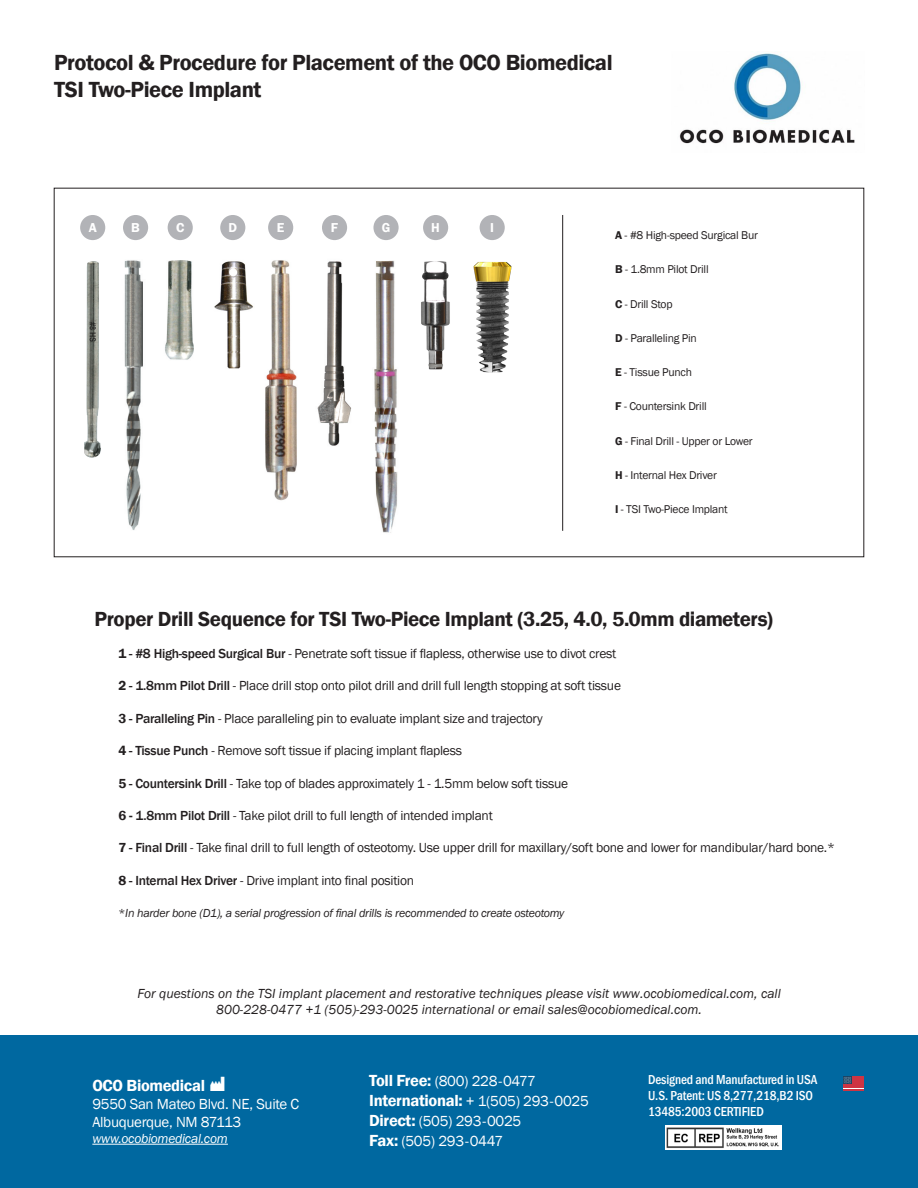
<style>
.page{position:relative;width:918px;height:1188px;background:#fff}
.page>*{position:absolute;margin:0;border:0;box-sizing:border-box;transform-origin:0 0}
.t1{font:600 22.5px/27px "Franklin Gothic";letter-spacing:-.02em;color:#231f20}
.t2{font:600 21px "Franklin Gothic";letter-spacing:-.02em;color:#231f20}
.t3{font:18.9px "MDD EN980";color:#fff}
.t4{font:600 16.5px "Franklin Gothic";letter-spacing:-.02em;color:#fff}
.t5{font:15px/19.8px "Franklin Gothic";letter-spacing:-.02em;color:#fff}
.t6{font:13.5px "Franklin Gothic";letter-spacing:-.02em;color:#231f20}
.t7{font:italic 13.5px/16.2px "Franklin Gothic";color:#231f20;text-align:center}
.t8{font:italic 13.5px "Franklin Gothic";letter-spacing:-.02em;color:#fff}
.universe_condense{font:500 condensed 13.35px/16px "Franklin Gothic";letter-spacing:-.01em;color:#fff}
.t9{font:600 13.35px "Franklin Gothic";color:#fff}
.t10{font:italic 12px "Franklin Gothic";letter-spacing:-.02em;color:#231f20}
.t11{font:11.55px "Franklin Gothic";letter-spacing:-.02em;color:#231f20}
.s1{font-weight:600}
.s2{font-weight:500}
.s3{font-style:normal}
.s4{font-weight:600;font-size:16.5px}
</style>
<div class="page">
<div style="left:0;top:1036px;width:918px;height:152px;background:#0068a0"></div>
<hr style="left:92px;top:1144px;width:136px;height:1px;background:#fff">
<svg style="left:843px;top:1076px;width:21px;height:14px"></svg>
<img style="left:666px;top:1126px;width:115px;height:23px">
<img style="left:84px;top:261px;width:17px;height:197px">
<img style="left:124px;top:260px;width:19px;height:270px">
<img style="left:165px;top:260px;width:29px;height:100px">
<img style="left:214px;top:261px;width:39px;height:108px">
<img style="left:265px;top:260px;width:32px;height:241px">
<img style="left:317px;top:261px;width:35px;height:185px">
<img style="left:374px;top:260px;width:24px;height:273px">
<div style="left:80px;top:215px;width:25px;height:25px;background:#b2b3b7;border-radius:50%"></div>
<div style="left:123px;top:215px;width:25px;height:25px;background:#b2b3b7;border-radius:50%"></div>
<div style="left:168px;top:215px;width:25px;height:25px;background:#b2b3b7;border-radius:50%"></div>
<div style="left:220px;top:215px;width:25px;height:25px;background:#b2b3b7;border-radius:50%"></div>
<div style="left:268px;top:215px;width:25px;height:25px;background:#b2b3b7;border-radius:50%"></div>
<div style="left:322px;top:215px;width:25px;height:25px;background:#b2b3b7;border-radius:50%"></div>
<div style="left:373px;top:215px;width:26px;height:25px;background:#b2b3b7;border-radius:50%"></div>
<div style="left:423px;top:215px;width:25px;height:25px;background:#b2b3b7;border-radius:50%"></div>
<hr style="left:562px;top:215px;width:1px;height:316px;background:#231f20">
<img style="left:473px;top:215px;width:39px;height:158px">
<img style="left:421px;top:261px;width:29px;height:109px">
<img style="left:679px;top:53px;width:176px;height:91px">
<p class="t1" style="left:54px;top:49px;width:560px">Protocol &amp; Procedure for Placement of the OCO Biomedical<br>TSI Two-Piece Implant</p>
<p class="t9" style="left:89px;top:219px;width:10px">A</p>
<p class="t9" style="left:131px;top:219px;width:10px">B</p>
<p class="t9" style="left:176px;top:219px;width:10px">C</p>
<p class="t9" style="left:228px;top:219px;width:10px">D</p>
<p class="t9" style="left:277px;top:219px;width:9px">E</p>
<p class="t9" style="left:331px;top:219px;width:9px">F</p>
<p class="t9" style="left:382px;top:219px;width:10px">G</p>
<p class="t9" style="left:431px;top:219px;width:10px">H</p>
<p class="t9" style="left:490px;top:219px;width:5px">I</p>
<p class="t11" style="left:615px;top:228px;width:144px"><span class="s1">A</span> - #8 High-speed Surgical Bur</p>
<p class="t11" style="left:615px;top:262px;width:95px"><span class="s1">B</span> - 1.8mm Pilot Drill</p>
<p class="t11" style="left:615px;top:297px;width:59px"><span class="s1">C</span> - Drill Stop</p>
<p class="t11" style="left:615px;top:331px;width:83px"><span class="s1">D</span> - Paralleling Pin</p>
<p class="t11" style="left:615px;top:365px;width:78px"><span class="s1">E</span> - Tissue Punch</p>
<p class="t11" style="left:615px;top:399px;width:93px"><span class="s1">F</span> - Countersink Drill</p>
<p class="t11" style="left:615px;top:434px;width:139px"><span class="s1">G</span> - Final Drill - Upper or Lower</p>
<p class="t11" style="left:615px;top:468px;width:103px"><span class="s1">H</span> - Internal Hex Driver</p>
<p class="t11" style="left:615px;top:502px;width:114px"><span class="s1">I</span> - TSI Two-Piece Implant</p>
<p class="t2" style="left:94px;top:606px;width:680px">Proper Drill Sequence for TSI Two-Piece Implant (3.25, 4.0, 5.0mm diameters)</p>
<p class="t6" style="left:119px;top:645px;width:499px"><span class="s1">1</span> <span class="s2">- #8 High-speed Surgical Bur</span> - Penetrate soft tissue if flapless, otherwise use to divot crest</p>
<p class="t6" style="left:119px;top:678px;width:504px"><span class="s1">2</span> <span class="s2">- 1.8mm Pilot Drill</span> - Place drill stop onto pilot drill and drill full length stopping at soft tissue</p>
<p class="t6" style="left:119px;top:710px;width:426px"><span class="s1">3</span> <span class="s2">- Paralleling Pin</span> - Place paralleling pin to evaluate implant size and trajectory</p>
<p class="t6" style="left:119px;top:742px;width:345px"><span class="s1">4</span> <span class="s2">- Tissue Punch</span> - Remove soft tissue if placing implant flapless</p>
<p class="t6" style="left:119px;top:775px;width:451px"><span class="s1">5</span> <span class="s2">- Countersink Drill</span> - Take top of blades approximately 1 - 1.5mm below soft tissue</p>
<p class="t6" style="left:119px;top:807px;width:376px"><span class="s1">6 -</span> <span class="s2">1.8mm Pilot Drill</span> - Take pilot drill to full length of intended implant</p>
<p class="t6" style="left:119px;top:840px;width:718px"><span class="s1">7</span> <span class="s2">- Final Drill</span> - Take final drill to full length of osteotomy. Use upper drill for maxillary/soft bone and lower for mandibular/hard bone.*</p>
<p class="t6" style="left:119px;top:872px;width:297px"><span class="s1">8</span> <span class="s2">- Internal Hex Driver</span> - Drive implant into final position</p>
<p class="t10" style="left:118px;top:906px;width:447px"><span class="s3">*</span>In harder bone (D1), a serial progression of final drills is recommended to create osteotomy</p>
<p class="t7" style="left:137px;top:986px;width:645px">For questions on the TSI implant placement and restorative techniques please visit www.ocobiomedical.com, call<br>800-228-0477 +1 (505)-293-0025 international or email sales@ocobiomedical.com.</p>
<h3 class="t3" style="left:210px;top:1077px;width:16px">M</h3>
<p class="t4" style="left:92px;top:1075px;width:114px">OCO Biomedical</p>
<p class="t5" style="left:92px;top:1094px;width:208px">9550 San Mateo Blvd. NE, Suite C</p>
<p class="t5" style="left:92px;top:1112px;width:151px">Albuquerque, NM 87113</p>
<p class="t8" style="left:92px;top:1130px;width:137px">www.ocobiomedical.com</p>
<p class="t5" style="left:369px;top:1072px;width:221px"><span class="s4">Toll Free:</span> (800) 228-0477<br><span class="s4">International:</span> + 1(505) 293-0025<br><span class="s4">Direct:</span> (505) 293-0025<br><span class="s4">Fax:</span> (505) 293-0447</p>
<p class="universe_condense" style="left:648px;top:1071px;width:171px">Designed and Manufactured in USA<br>U.S. Patent: US 8,277,218,B2 ISO<br>13485:2003 CERTIFIED</p>
</div>
